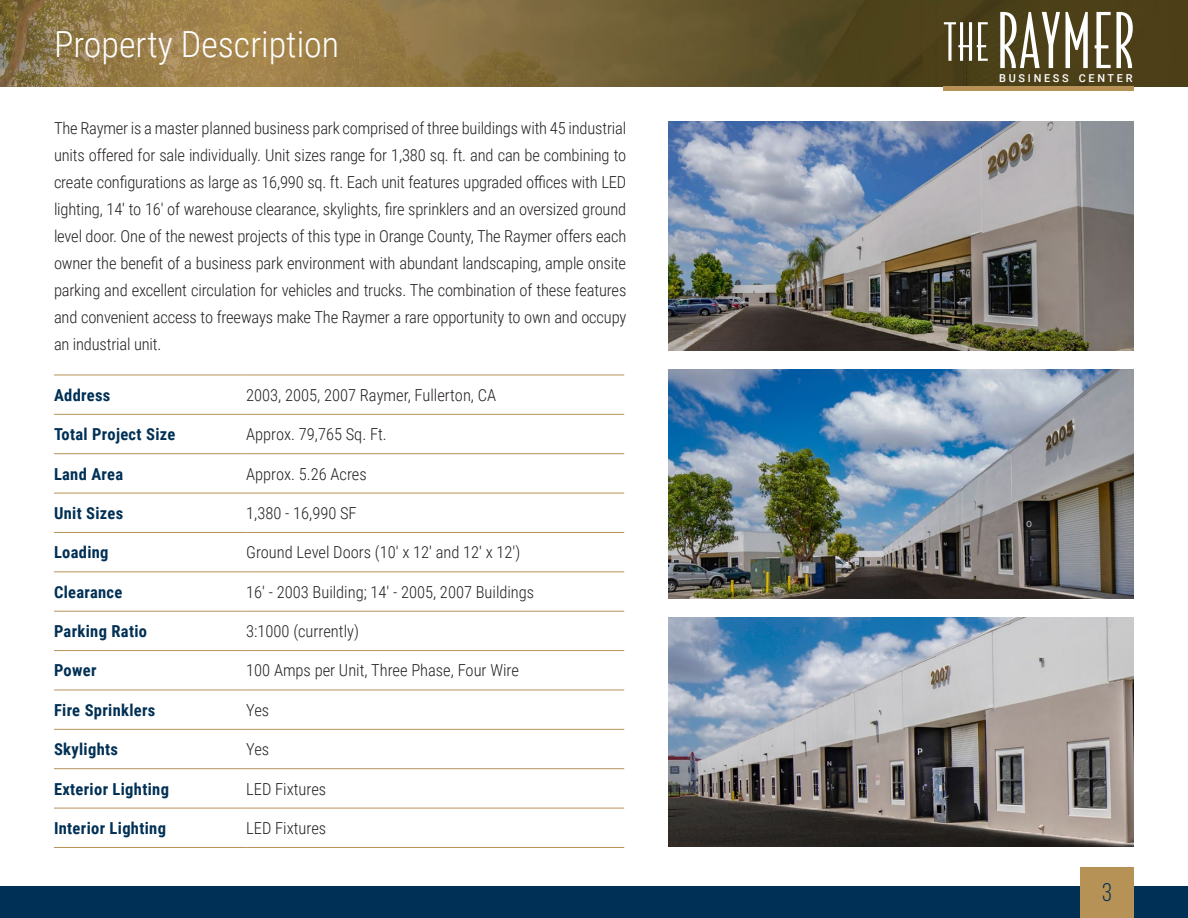
<style>
.page{position:relative;width:1188px;height:918px;background:#fff}
.page>*{position:absolute;margin:0;border:0;box-sizing:border-box;transform-origin:0 0}
.Heading{font:300 36px "Roboto Condensed";color:#fff}
.t1{font:25.5px "Bebas Neue";color:#003055}
.Copy{font:300 16.5px/27px "Roboto Condensed";letter-spacing:-.01em;color:#231f20;text-align:justify}
.Copy_-_Left{font:300 16.5px "Roboto Condensed";color:#231f20}
.Copy_-_Left-2{font:700 16.5px "Roboto Condensed";letter-spacing:.02em;color:#003055}
.t2{font:500 10.95px "Roboto";letter-spacing:.245em;color:#fff}
</style>
<div class="page">
<img style="left:0;top:0;width:1188px;height:86px">
<div style="left:0;top:886px;width:1188px;height:32px;background:#003055"></div>
<div style="left:1080px;top:867px;width:54px;height:51px;background:#b79257"></div>
<img style="left:669px;top:122px;width:465px;height:229px">
<img style="left:669px;top:369px;width:465px;height:230px">
<img style="left:669px;top:617px;width:465px;height:230px">
<hr style="left:944px;top:86px;width:190px;height:4px;background:#b79257">
<svg style="left:944px;top:12px;width:189px;height:56px"></svg>
<hr style="left:54px;top:375px;width:192px;height:1px;background:#b79257">
<hr style="left:246px;top:375px;width:378px;height:1px;background:#b79257">
<hr style="left:54px;top:414px;width:192px;height:1px;background:#b79257">
<hr style="left:246px;top:414px;width:378px;height:1px;background:#b79257">
<hr style="left:54px;top:453px;width:192px;height:1px;background:#b79257">
<hr style="left:246px;top:453px;width:378px;height:1px;background:#b79257">
<hr style="left:54px;top:493px;width:192px;height:1px;background:#b79257">
<hr style="left:246px;top:493px;width:378px;height:1px;background:#b79257">
<hr style="left:54px;top:532px;width:192px;height:1px;background:#b79257">
<hr style="left:246px;top:532px;width:378px;height:1px;background:#b79257">
<hr style="left:54px;top:572px;width:192px;height:1px;background:#b79257">
<hr style="left:246px;top:572px;width:378px;height:1px;background:#b79257">
<hr style="left:54px;top:611px;width:192px;height:1px;background:#b79257">
<hr style="left:246px;top:611px;width:378px;height:1px;background:#b79257">
<hr style="left:54px;top:650px;width:192px;height:1px;background:#b79257">
<hr style="left:246px;top:650px;width:378px;height:1px;background:#b79257">
<hr style="left:54px;top:690px;width:192px;height:1px;background:#b79257">
<hr style="left:246px;top:690px;width:378px;height:1px;background:#b79257">
<hr style="left:54px;top:729px;width:192px;height:1px;background:#b79257">
<hr style="left:246px;top:729px;width:378px;height:1px;background:#b79257">
<hr style="left:54px;top:768px;width:192px;height:1px;background:#b79257">
<hr style="left:246px;top:768px;width:378px;height:1px;background:#b79257">
<hr style="left:54px;top:808px;width:192px;height:1px;background:#b79257">
<hr style="left:246px;top:808px;width:378px;height:1px;background:#b79257">
<hr style="left:54px;top:847px;width:192px;height:1px;background:#b79257">
<hr style="left:246px;top:847px;width:378px;height:1px;background:#b79257">
<p class="Heading" style="left:54px;top:19px;width:287px">Property Description</p>
<p class="Copy" style="left:54px;top:114px;width:574px">The Raymer is a master planned business park comprised of three buildings with 45 industrial units offered for sale individually. Unit sizes range for 1,380 sq. ft. and can be combining to create configurations as large as 16,990 sq. ft. Each unit features upgraded offices with LED lighting, 14' to 16' of warehouse clearance, skylights, fire sprinklers and an oversized ground level door. One of the newest projects of this type in Orange County, The Raymer offers each owner the benefit of a business park environment with abundant landscaping, ample onsite parking and excellent circulation for vehicles and trucks. The combination of these features and convenient access to freeways make The Raymer a rare opportunity to own and occupy an industrial unit.</p>
<p class="Copy_-_Left-2" style="left:54px;top:383px;width:58px">Address</p>
<p class="Copy_-_Left" style="left:246px;top:383px;width:251px">2003, 2005, 2007 Raymer, Fullerton, CA</p>
<p class="Copy_-_Left-2" style="left:54px;top:423px;width:123px">Total Project Size</p>
<p class="Copy_-_Left" style="left:246px;top:423px;width:142px">Approx. 79,765 Sq. Ft.</p>
<p class="Copy_-_Left-2" style="left:54px;top:462px;width:71px">Land Area</p>
<p class="Copy_-_Left" style="left:246px;top:462px;width:122px">Approx. 5.26 Acres</p>
<p class="Copy_-_Left-2" style="left:54px;top:502px;width:71px">Unit Sizes</p>
<p class="Copy_-_Left" style="left:246px;top:502px;width:112px">1,380 - 16,990 SF</p>
<p class="Copy_-_Left-2" style="left:54px;top:541px;width:56px">Loading</p>
<p class="Copy_-_Left" style="left:246px;top:541px;width:276px">Ground Level Doors (10' x 12' and 12' x 12')</p>
<p class="Copy_-_Left-2" style="left:54px;top:580px;width:70px">Clearance</p>
<p class="Copy_-_Left" style="left:246px;top:580px;width:290px">16' - 2003 Building; 14' - 2005, 2007 Buildings</p>
<p class="Copy_-_Left-2" style="left:54px;top:620px;width:95px">Parking Ratio</p>
<p class="Copy_-_Left" style="left:246px;top:620px;width:114px">3:1000 (currently)</p>
<p class="Copy_-_Left-2" style="left:54px;top:659px;width:44px">Power</p>
<p class="Copy_-_Left" style="left:246px;top:659px;width:274px">100 Amps per Unit, Three Phase, Four Wire</p>
<p class="Copy_-_Left-2" style="left:54px;top:698px;width:103px">Fire Sprinklers</p>
<p class="Copy_-_Left" style="left:246px;top:698px;width:25px">Yes</p>
<p class="Copy_-_Left-2" style="left:54px;top:738px;width:66px">Skylights</p>
<p class="Copy_-_Left" style="left:246px;top:738px;width:25px">Yes</p>
<p class="Copy_-_Left-2" style="left:54px;top:777px;width:117px">Exterior Lighting</p>
<p class="Copy_-_Left" style="left:246px;top:777px;width:82px">LED Fixtures</p>
<p class="Copy_-_Left-2" style="left:54px;top:817px;width:114px">Interior Lighting</p>
<p class="Copy_-_Left" style="left:246px;top:817px;width:82px">LED Fixtures</p>
<p class="t2" style="left:999px;top:70px;width:135px">BUSINESS CENTER</p>
<h2 class="t1" style="left:1102px;top:879px;width:11px">3</h2>
</div>
